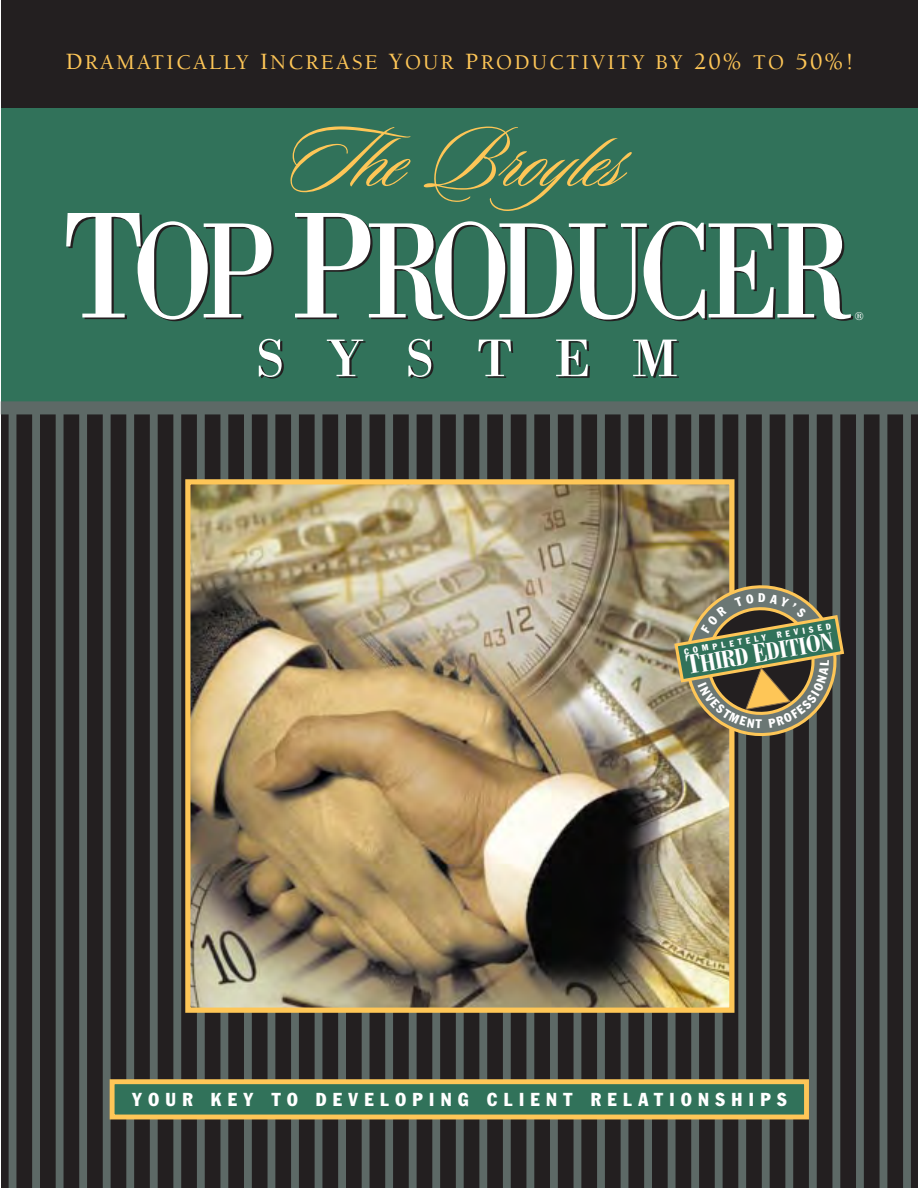
<style>
.page{position:relative;width:918px;height:1188px;background:#fff}
.page>*{position:absolute;margin:0;border:0;box-sizing:border-box;transform-origin:0 0}
.t1{font:140.85px "Bodoni";letter-spacing:-.095em;color:#fff;scale:.8 1}
.t2{font:89.4px "Sloop Script One";color:#fec657}
.t3{font:54.75px "Bodoni";letter-spacing:.755em;color:#fff}
.t4{font:700 condensed 25.95px "Bodoni";color:#fff}
.t5{font:500 21.6px "Berkeley";letter-spacing:.105em;color:#fec657}
.t6{font:condensed 18.45px "Franklin Gothic";letter-spacing:.35em;color:#fff}
.t7{font:11.7px "Bodoni";color:#31725a}
.t8{font:11.7px "Bodoni";color:#fff}
.t9{font:condensed 8.55px "Franklin Gothic";color:#fff}
.s1{font-size:24px}
.s2{font-size:156.45px}
.s3{font-size:28.95px}
</style>
<div class="page">
<div style="left:1px;top:0;width:917px;height:1188px;background:#231f20"></div>
<div style="left:1px;top:108px;width:917px;height:293px;background:#31725a"></div>
<div style="left:1px;top:401px;width:917px;height:13px;background:#5d6966"></div>
<div style="left:9px;top:411px;width:7px;height:777px;background:#5d6966"></div>
<div style="left:32px;top:411px;width:8px;height:777px;background:#5d6966"></div>
<div style="left:56px;top:411px;width:8px;height:777px;background:#5d6966"></div>
<div style="left:79px;top:411px;width:8px;height:777px;background:#5d6966"></div>
<div style="left:103px;top:411px;width:8px;height:777px;background:#5d6966"></div>
<div style="left:126px;top:411px;width:8px;height:777px;background:#5d6966"></div>
<div style="left:150px;top:411px;width:8px;height:777px;background:#5d6966"></div>
<div style="left:173px;top:411px;width:8px;height:777px;background:#5d6966"></div>
<div style="left:197px;top:411px;width:8px;height:777px;background:#5d6966"></div>
<div style="left:220px;top:411px;width:8px;height:777px;background:#5d6966"></div>
<div style="left:244px;top:411px;width:8px;height:777px;background:#5d6966"></div>
<div style="left:268px;top:411px;width:7px;height:777px;background:#5d6966"></div>
<div style="left:291px;top:411px;width:8px;height:777px;background:#5d6966"></div>
<div style="left:315px;top:411px;width:7px;height:777px;background:#5d6966"></div>
<div style="left:338px;top:411px;width:8px;height:777px;background:#5d6966"></div>
<div style="left:362px;top:411px;width:8px;height:777px;background:#5d6966"></div>
<div style="left:385px;top:411px;width:8px;height:777px;background:#5d6966"></div>
<div style="left:409px;top:411px;width:8px;height:777px;background:#5d6966"></div>
<div style="left:432px;top:411px;width:8px;height:777px;background:#5d6966"></div>
<div style="left:456px;top:411px;width:8px;height:777px;background:#5d6966"></div>
<div style="left:479px;top:411px;width:8px;height:777px;background:#5d6966"></div>
<div style="left:503px;top:411px;width:8px;height:777px;background:#5d6966"></div>
<div style="left:526px;top:411px;width:8px;height:777px;background:#5d6966"></div>
<div style="left:550px;top:411px;width:8px;height:777px;background:#5d6966"></div>
<div style="left:574px;top:411px;width:7px;height:777px;background:#5d6966"></div>
<div style="left:597px;top:411px;width:8px;height:777px;background:#5d6966"></div>
<div style="left:621px;top:411px;width:7px;height:777px;background:#5d6966"></div>
<div style="left:644px;top:411px;width:8px;height:777px;background:#5d6966"></div>
<div style="left:668px;top:411px;width:8px;height:777px;background:#5d6966"></div>
<div style="left:691px;top:411px;width:8px;height:777px;background:#5d6966"></div>
<div style="left:715px;top:411px;width:8px;height:777px;background:#5d6966"></div>
<div style="left:738px;top:411px;width:8px;height:777px;background:#5d6966"></div>
<div style="left:762px;top:411px;width:8px;height:777px;background:#5d6966"></div>
<div style="left:785px;top:411px;width:8px;height:777px;background:#5d6966"></div>
<div style="left:809px;top:411px;width:8px;height:777px;background:#5d6966"></div>
<div style="left:832px;top:411px;width:8px;height:777px;background:#5d6966"></div>
<div style="left:856px;top:411px;width:8px;height:777px;background:#5d6966"></div>
<div style="left:880px;top:411px;width:7px;height:777px;background:#5d6966"></div>
<div style="left:903px;top:411px;width:8px;height:777px;background:#5d6966"></div>
<img style="left:191px;top:485px;width:538px;height:522px">
<div style="left:185px;top:479px;width:550px;height:534px;border:5px solid #fec657"></div>
<div style="left:112px;top:1082px;width:695px;height:35px;background:#31725a"></div>
<div style="left:110px;top:1079px;width:699px;height:40px;border:5px solid #fec657"></div>
<svg style="left:673px;top:577px;width:172px;height:167px"></svg>
<p class="t5" style="left:66px;top:54px;width:790px"><span class="s1">D</span>RAMATICALLY <span class="s1">I</span>NCREASE <span class="s1">Y</span>OUR <span class="s1">P</span>RODUCTIVITY BY <span class="s1">20%</span> TO <span class="s1">50%!</span></p>
<h2 class="t2" style="left:286px;top:129px;width:350px">The Broyles</h2>
<h1 class="t1" style="left:62px;top:221px;width:991px"><span class="s2">T</span>OP <span class="s2">P</span>RODUCER</h1>
<p class="t8" style="left:855px;top:312px;width:10px">®</p>
<p class="t7" style="left:857px;top:314px;width:10px">®</p>
<h3 class="t3" style="left:255px;top:339px;width:424px">SYSTEM</h3>
<p class="t9" style="left:776px;top:632px;width:56px;rotate:-10deg">REVISED</p>
<p class="t4" style="left:685px;top:658px;width:151px;rotate:-10deg"><span class="s3">T</span>HIRD <span class="s3">E</span>DITION</p>
<p class="t9" style="left:684px;top:649px;width:85px;rotate:-10deg">COMPLETELY</p>
<p class="t6" style="left:132px;top:1093px;width:656px">YOUR KEY TO DEVELOPING CLIENT RELATIONSHIPS</p>
</div>
